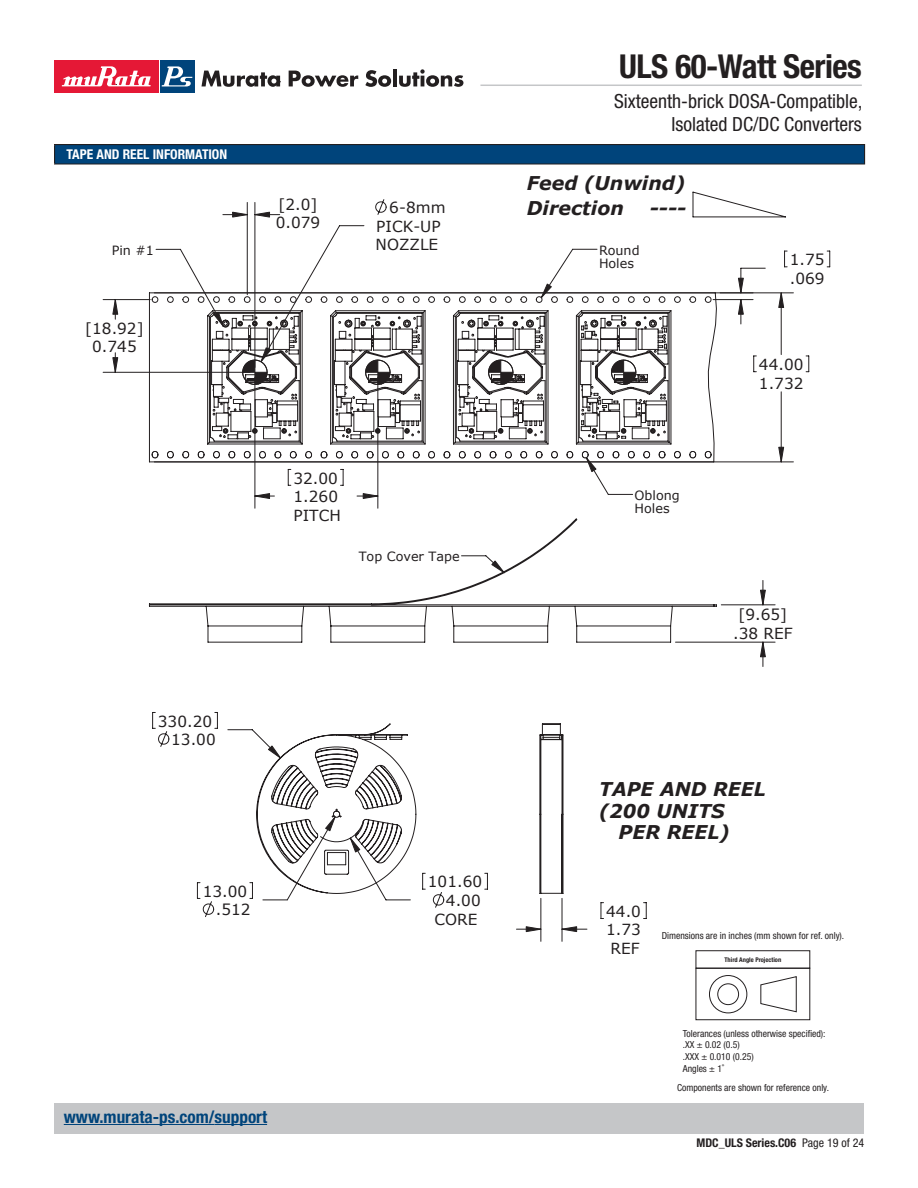
<style>
.page{position:relative;width:918px;height:1188px;background:#fff}
.page>*{position:absolute;margin:0;border:0;box-sizing:border-box;transform-origin:0 0}
.t1{font:700 condensed 33px "Helvetica Neue LT Std";letter-spacing:-.015em;color:#231f20}
.t2{font:condensed 19.5px/23.4px "Helvetica Neue LT Std";color:#231f20;text-align:right}
.t3{font:italic 700 18.9px/24.9px "Verdana";color:#231f20}
.t4{font:700 condensed 17.25px "Helvetica Neue LT Std";color:#00447b}
.t5{font:15.3px/18.6px "Verdana";color:#231f20}
.white_heading{font:700 condensed 13.5px "Helvetica Neue LT Std";color:#fff}
.t6{font:12.75px "Verdana";color:#231f20}
.t7{font:700 condensed 12px "Helvetica Neue LT Std";color:#231f20}
.t8{font:condensed 9.75px/11.7px "Helvetica Neue LT Std";color:#231f20}
.t9{font:700 condensed 6.45px "Helvetica Neue LT Std";color:#231f20}
.s1{font-weight:400}
</style>
<div class="page">
<div style="left:54px;top:1103px;width:810px;height:31px;background:#c5c6c8"></div>
<div style="left:54px;top:60px;width:104px;height:32px;background:#e51836"></div>
<svg style="left:62px;top:66px;width:89px;height:20px"></svg>
<div style="left:160px;top:60px;width:34px;height:32px;background:#00447b"></div>
<svg style="left:162px;top:66px;width:30px;height:21px"></svg>
<svg style="left:201px;top:71px;width:80px;height:16px"></svg>
<svg style="left:289px;top:71px;width:69px;height:16px"></svg>
<svg style="left:365px;top:70px;width:26px;height:17px"></svg>
<hr style="left:393px;top:69px;width:4px;height:17px;background:#231f20">
<svg style="left:399px;top:69px;width:64px;height:18px"></svg>
<hr style="left:480px;top:85px;width:382px;height:1px;background:#c5c6c8">
<hr style="left:64px;top:1124px;width:151px;height:1px;background:#00447b">
<hr style="left:215px;top:1124px;width:52px;height:1px;background:#00447b">
<div style="left:718px;top:984px;width:21px;height:21px;border:1px solid #231f20;border-radius:50%"></div>
<div style="left:709px;top:975px;width:38px;height:38px;border:1px solid #231f20;border-radius:50%"></div>
<svg style="left:760px;top:976px;width:37px;height:36px"></svg>
<div style="left:696px;top:968px;width:114px;height:52px;border:1px solid #231f20"></div>
<svg style="left:149px;top:312px;width:568px;height:582px"></svg>
<hr style="left:255px;top:202px;width:1px;height:165px;background:#231f20">
<hr style="left:247px;top:202px;width:1px;height:93px;background:#231f20">
<hr style="left:103px;top:372px;width:147px;height:1px;background:#231f20">
<hr style="left:103px;top:299px;width:47px;height:1px;background:#231f20">
<hr style="left:255px;top:377px;width:1px;height:131px;background:#231f20">
<hr style="left:378px;top:377px;width:1px;height:131px;background:#231f20">
<svg style="left:375px;top:199px;width:12px;height:16px"></svg>
<svg style="left:255px;top:212px;width:25px;height:5px"></svg>
<svg style="left:223px;top:212px;width:24px;height:5px"></svg>
<svg style="left:113px;top:353px;width:5px;height:19px"></svg>
<svg style="left:113px;top:300px;width:5px;height:19px"></svg>
<svg style="left:255px;top:495px;width:19px;height:4px"></svg>
<svg style="left:357px;top:495px;width:21px;height:4px"></svg>
<svg style="left:692px;top:191px;width:94px;height:27px"></svg>
<svg style="left:155px;top:248px;width:478px;height:247px"></svg>
<svg style="left:806px;top:356px;width:3px;height:16px"></svg>
<hr style="left:154px;top:462px;width:639px;height:1px;background:#231f20">
<hr style="left:154px;top:293px;width:639px;height:1px;background:#231f20">
<hr style="left:781px;top:392px;width:1px;height:70px;background:#231f20">
<svg style="left:827px;top:251px;width:3px;height:17px"></svg>
<svg style="left:586px;top:458px;width:10px;height:14px"></svg>
<svg style="left:779px;top:447px;width:5px;height:15px"></svg>
<svg style="left:231px;top:225px;width:556px;height:160px"></svg>
<svg style="left:214px;top:312px;width:9px;height:14px"></svg>
<svg style="left:152px;top:712px;width:293px;height:182px"></svg>
<svg style="left:158px;top:731px;width:330px;height:186px"></svg>
<hr style="left:721px;top:605px;width:54px;height:1px;background:#231f20">
<hr style="left:676px;top:642px;width:99px;height:1px;background:#231f20">
<svg style="left:760px;top:642px;width:5px;height:25px"></svg>
<svg style="left:760px;top:580px;width:5px;height:25px"></svg>
<svg style="left:461px;top:555px;width:44px;height:19px"></svg>
<svg style="left:601px;top:902px;width:3px;height:17px"></svg>
<svg style="left:644px;top:902px;width:3px;height:17px"></svg>
<hr style="left:541px;top:898px;width:1px;height:43px;background:#231f20">
<hr style="left:562px;top:898px;width:1px;height:43px;background:#231f20">
<svg style="left:516px;top:927px;width:25px;height:5px"></svg>
<svg style="left:562px;top:927px;width:25px;height:5px"></svg>
<div style="left:55px;top:145px;width:810px;height:19px;background:#00447b"></div>
<hr style="left:54px;top:144px;width:811px;height:1px;background:#231f20">
<svg style="left:54px;top:145px;width:1px;height:19px"></svg>
<svg style="left:864px;top:145px;width:1px;height:19px"></svg>
<hr style="left:54px;top:164px;width:811px;height:1px;background:#231f20">
<p class="white_heading" style="left:67px;top:146px;width:162px">TAPE AND REEL INFORMATION</p>
<p class="t6" style="left:112px;top:242px;width:44px">Pin #1</p>
<p class="t5" style="left:85px;top:319px;width:60px;text-align:center">[18.92]<br>0.745</p>
<p class="t5" style="left:276px;top:195px;width:46px">[2.0]<br>0.079</p>
<p class="t5" style="left:376px;top:198px;width:71px;text-indent:13px">6-8mm<br>PICK-UP</p>
<p class="t5" style="left:376px;top:235px;width:64px">NOZZLE</p>
<p class="t5" style="left:293px;top:468px;width:46px">32.00</p>
<p class="t5" style="left:293px;top:487px;width:49px">1.260<br>PITCH</p>
<p class="t6" style="left:359px;top:549px;width:102px">Top Cover Tape</p>
<p class="t5" style="left:158px;top:711px;width:59px;text-align:right">330.20<br>13.00</p>
<p class="t5" style="left:203px;top:881px;width:46px">13.00</p>
<p class="t5" style="left:216px;top:900px;width:36px">.512</p>
<p class="t5" style="left:428px;top:872px;width:56px">101.60</p>
<p class="t5" style="left:435px;top:891px;width:48px;text-align:right">4.00<br>CORE</p>
<h3 class="t4" style="left:64px;top:1106px;width:205px">www.murata-ps.com/support</h3>
<h1 class="t1" style="left:619px;top:46px;width:244px">ULS 60-Watt Series</h1>
<h2 class="t2" style="left:614px;top:89px;width:250px">Sixteenth-brick DOSA-Compatible,<br>Isolated DC/DC Converters</h2>
<p class="t3" style="left:527px;top:170px;width:160px">Feed (Unwind)<br>Direction</p>
<p class="t3" style="left:650px;top:195px;width:38px">----</p>
<p class="t6" style="left:599px;top:242px;width:42px">Round</p>
<p class="t6" style="left:599px;top:256px;width:37px">Holes</p>
<p class="t6" style="left:635px;top:487px;width:47px">Oblong</p>
<p class="t6" style="left:635px;top:501px;width:37px">Holes</p>
<p class="t5" style="left:790px;top:250px;width:36px">1.75</p>
<p class="t5" style="left:790px;top:268px;width:36px">.069</p>
<p class="t5" style="left:759px;top:355px;width:46px">44.00</p>
<p class="t5" style="left:759px;top:373px;width:46px">1.732</p>
<p class="t5" style="left:733px;top:605px;width:61px;text-align:center">[9.65] .38 REF</p>
<p class="t3" style="left:599px;top:776px;width:168px">TAPE AND REEL</p>
<p class="t3" style="left:599px;top:798px;width:127px">(200 UNITS</p>
<p class="t3" style="left:619px;top:819px;width:113px">PER REEL)</p>
<p class="t5" style="left:606px;top:901px;width:36px">44.0</p>
<p class="t5" style="left:606px;top:920px;width:36px">1.73<br>REF</p>
<p class="t8" style="left:662px;top:929px;width:184px">Dimensions are in inches (mm shown for ref. only).</p>
<p class="t9" style="left:725px;top:956px;width:58px">Third Angle Projection</p>
<p class="t8" style="left:683px;top:1027px;width:144px">Tolerances (unless otherwise specified): .XX ± 0.02 (0.5)<br>.XXX ± 0.010 (0.25)<br>Angles ± 1˚</p>
<p class="t8" style="left:677px;top:1082px;width:154px">Components are shown for reference only.</p>
<p class="t7" style="left:696px;top:1136px;width:169px">MDC_ULS Series.C06 <span class="s1">Page 19 of 24</span></p>
</div>
